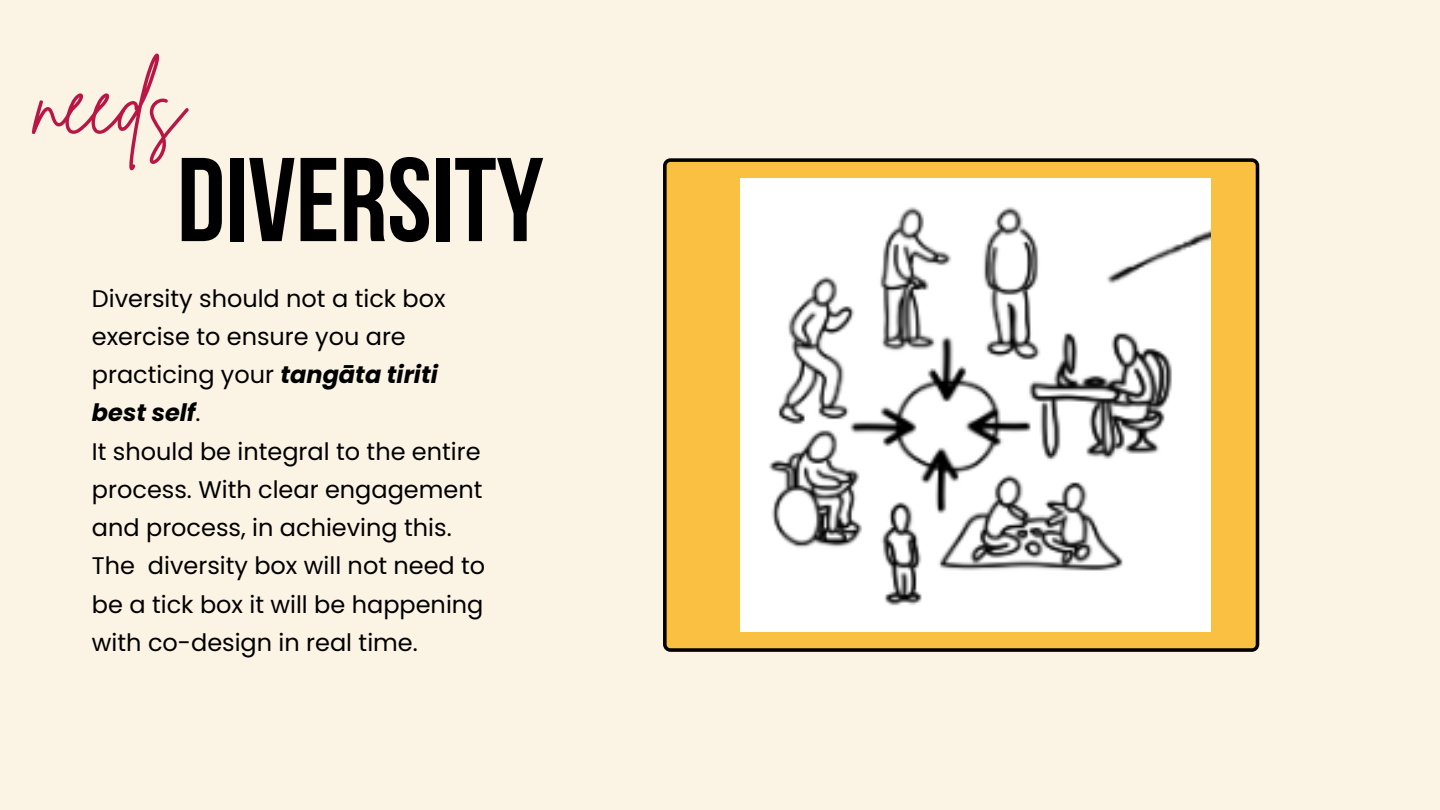
<style>
.page{position:relative;width:1440px;height:810px;background:#fbf3e4}
.page>*{position:absolute;margin:0;border:0;box-sizing:border-box;transform-origin:0 0}
.t1{font:700 118.8px "Bebas Neue";color:#000}
.t2{font:89.7px "Brittany Signature";color:#b91646}
.t3{font:24px/38.2px "Poppins";color:#000}
.s1{font-weight:700;font-style:italic}
</style>
<div class="page">
<svg style="left:663px;top:158px;width:596px;height:494px;background:#e4b03c"></svg>
<img style="left:740px;top:178px;width:471px;height:454px">
<h2 class="t2" style="left:36px;top:44px;width:150px">needs</h2>
<h1 class="t1" style="left:177px;top:152px;width:368px">DIVERSITY</h1>
<p class="t3" style="left:92px;top:279px;width:395px">Diversity should not a tick box exercise to ensure you are practicing your <span class="s1">tangāta tiriti best self</span>.<br>It should be integral to the entire process. With clear engagement and process, in achieving this.<br>The diversity box will not need to be a tick box it will be happening with co-design in real time.</p>
</div>
